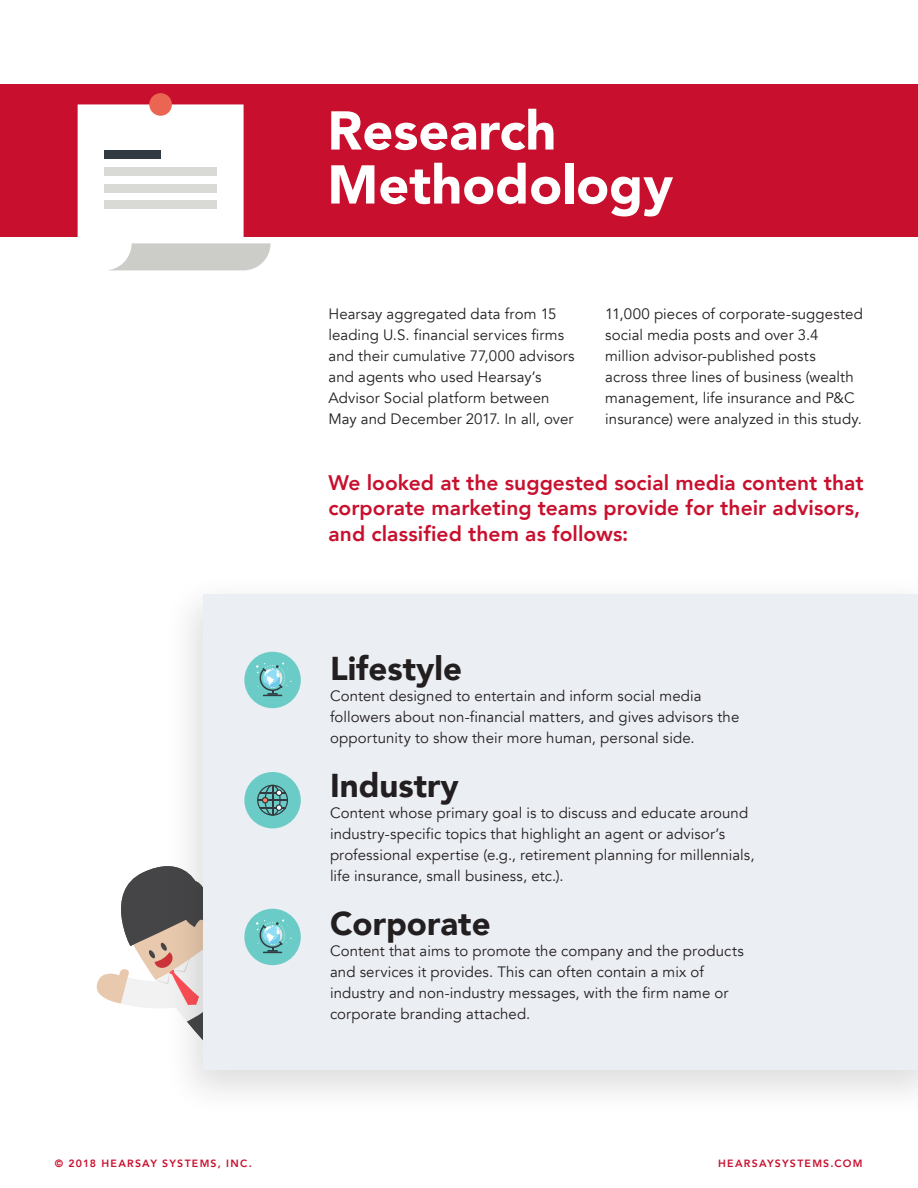
<style>
.page{position:relative;width:918px;height:1188px;background:#fff}
.page>*{position:absolute;margin:0;border:0;box-sizing:border-box;transform-origin:0 0}
.Large_Header{font:900 54px "Avenir";color:#fff}
.t1{font:900 33px "Avenir";color:#231f20}
.Call-out{font:800 21px/25.5px "Avenir";letter-spacing:.005em;color:#c8102e}
.Body{font:15px/21px "Avenir";letter-spacing:.005em;color:#231f20}
.t2{font:800 10.5px "Avenir";letter-spacing:.12em;color:#c8102e}
</style>
<div class="page">
<div style="left:162px;top:572px;width:756px;height:546px;background:#231f20;opacity:.15"></div>
<div style="left:203px;top:594px;width:715px;height:475px;background:#ebeef3"></div>
<div style="left:244px;top:652px;width:57px;height:56px;background:#6bccc7;border-radius:50%"></div>
<svg style="left:256px;top:663px;width:35px;height:33px"></svg>
<div style="left:244px;top:909px;width:57px;height:56px;background:#6bccc7;border-radius:50%"></div>
<svg style="left:96px;top:854px;width:195px;height:212px"></svg>
<div style="left:244px;top:772px;width:57px;height:56px;background:#6bccc7;border-radius:50%"></div>
<svg style="left:257px;top:785px;width:31px;height:31px"></svg>
<div style="left:0;top:84px;width:918px;height:152px;background:#c8102e"></div>
<div style="left:149px;top:93px;width:23px;height:23px;background:#eb6652;border-radius:50%"></div>
<svg style="left:78px;top:104px;width:193px;height:166px"></svg>
<div style="left:104px;top:167px;width:113px;height:8px;background:#d9d9d6"></div>
<div style="left:104px;top:184px;width:113px;height:8px;background:#d9d9d6"></div>
<div style="left:104px;top:201px;width:113px;height:8px;background:#d9d9d6"></div>
<div style="left:104px;top:150px;width:57px;height:8px;background:#333b42"></div>
<p class="Large_Header" style="left:327px;top:84px;width:231px">Research</p>
<p class="Large_Header" style="left:327px;top:138px;width:347px">Methodology</p>
<p class="Body" style="left:328px;top:303px;width:248px">Hearsay aggregated data from 15 leading U.S. financial services firms and their cumulative 77,000 advisors and agents who used Hearsay’s Advisor Social platform between May and December 2017. In all, over</p>
<p class="Body" style="left:605px;top:303px;width:259px">11,000 pieces of corporate-suggested social media posts and over 3.4 million advisor-published posts<br>across three lines of business (wealth management, life insurance and P&amp;C insurance) were analyzed in this study.</p>
<p class="Call-out" style="left:328px;top:470px;width:537px">We looked at the suggested social media content that corporate marketing teams provide for their advisors, and classified them as follows:</p>
<p class="t1" style="left:330px;top:640px;width:134px">Lifestyle</p>
<p class="Body" style="left:330px;top:686px;width:411px">Content designed to entertain and inform social media followers about non-financial matters, and gives advisors the opportunity to show their more human, personal side.</p>
<p class="t1" style="left:330px;top:757px;width:130px">Industry</p>
<p class="Body" style="left:330px;top:803px;width:426px">Content whose primary goal is to discuss and educate around industry-specific topics that highlight an agent or advisor’s professional expertise (e.g., retirement planning for millennials, life insurance, small business, etc.).</p>
<p class="t1" style="left:330px;top:895px;width:162px">Corporate</p>
<p class="Body" style="left:330px;top:941px;width:415px">Content that aims to promote the company and the products and services it provides. This can often contain a mix of industry and non-industry messages, with the firm name or corporate branding attached.</p>
<p class="t2" style="left:55px;top:1155px;width:199px">© 2018 HEARSAY SYSTEMS, INC.</p>
<p class="t2" style="left:718px;top:1155px;width:146px">HEARSAYSYSTEMS.COM</p>
</div>
